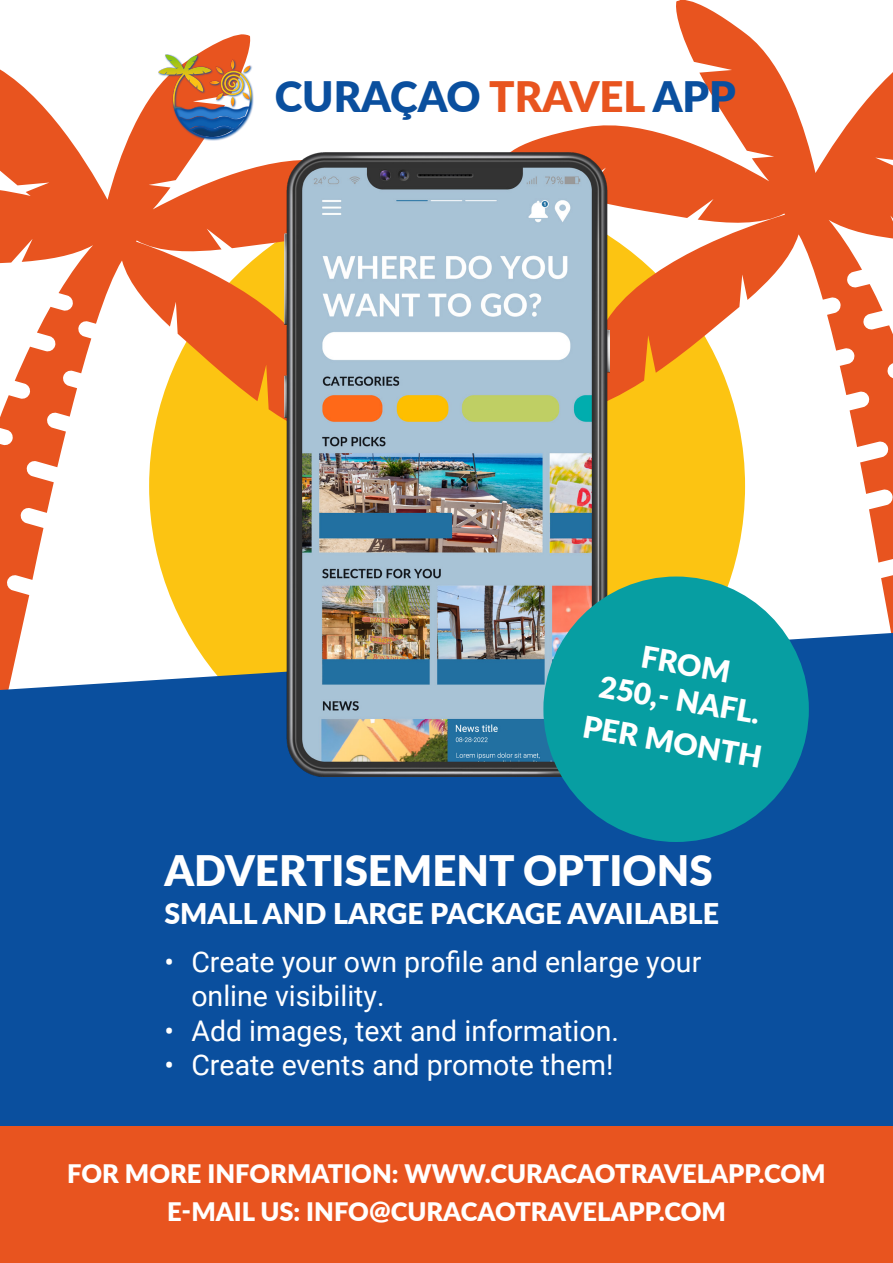
<style>
.page{position:relative;width:893px;height:1263px;background:#fff}
.page>*{position:absolute;margin:0;border:0;box-sizing:border-box;transform-origin:0 0}
.t1{font:900 42px "Lato";color:#fff}
.t2{font:900 42px "Lato";color:#0a4f9e}
.t3{font:900 30px "Lato";color:#fff}
.t4{font:28.5px/34.2px "Roboto";color:#fff}
.t5{font:900 28.5px "Lato";color:#fff}
.t6{font:900 25.5px "Lato";color:#fff}
.s1{color:#e8541f}
</style>
<div class="page">
<svg style="left:0;top:34px;width:418px;height:599px"></svg>
<svg style="left:500px;top:0;width:393px;height:633px"></svg>
<div style="left:0;top:633px;width:893px;height:493px;background:#0a4f9e"></div>
<img style="left:284px;top:153px;width:326px;height:624px">
<img style="left:158px;top:54px;width:95px;height:86px">
<div style="left:543px;top:576px;width:266px;height:266px;background:#079ea2;border-radius:50%"></div>
<div style="left:0;top:1126px;width:893px;height:137px;background:#e8541f"></div>
<p class="t2" style="left:275px;top:66px;width:463px">CURAÇAO <span class="s1">TRAVEL</span> APP</p>
<p class="t3" style="left:646px;top:634px;width:91px;rotate:10deg">FROM</p>
<p class="t3" style="left:604px;top:663px;width:164px;rotate:10deg">250,- NAFL.</p>
<p class="t3" style="left:587px;top:704px;width:183px;rotate:10deg">PER MONTH</p>
<p class="t1" style="left:164px;top:839px;width:550px">ADVERTISEMENT OPTIONS</p>
<p class="t5" style="left:164px;top:892px;width:556px">SMALL AND LARGE PACKAGE AVAILABLE</p>
<p class="t4" style="left:191px;top:944px;width:511px;text-indent:-27px">• Create your own profile and enlarge your online visibility.</p>
<p class="t4" style="left:164px;top:1012px;width:456px">• Add images, text and information.</p>
<p class="t4" style="left:164px;top:1046px;width:450px">• Create events and promote them!</p>
<p class="t6" style="left:67px;top:1155px;width:760px">FOR MORE INFORMATION: WWW.CURACAOTRAVELAPP.COM</p>
<p class="t6" style="left:167px;top:1192px;width:560px">E-MAIL US: INFO@CURACAOTRAVELAPP.COM</p>
</div>
